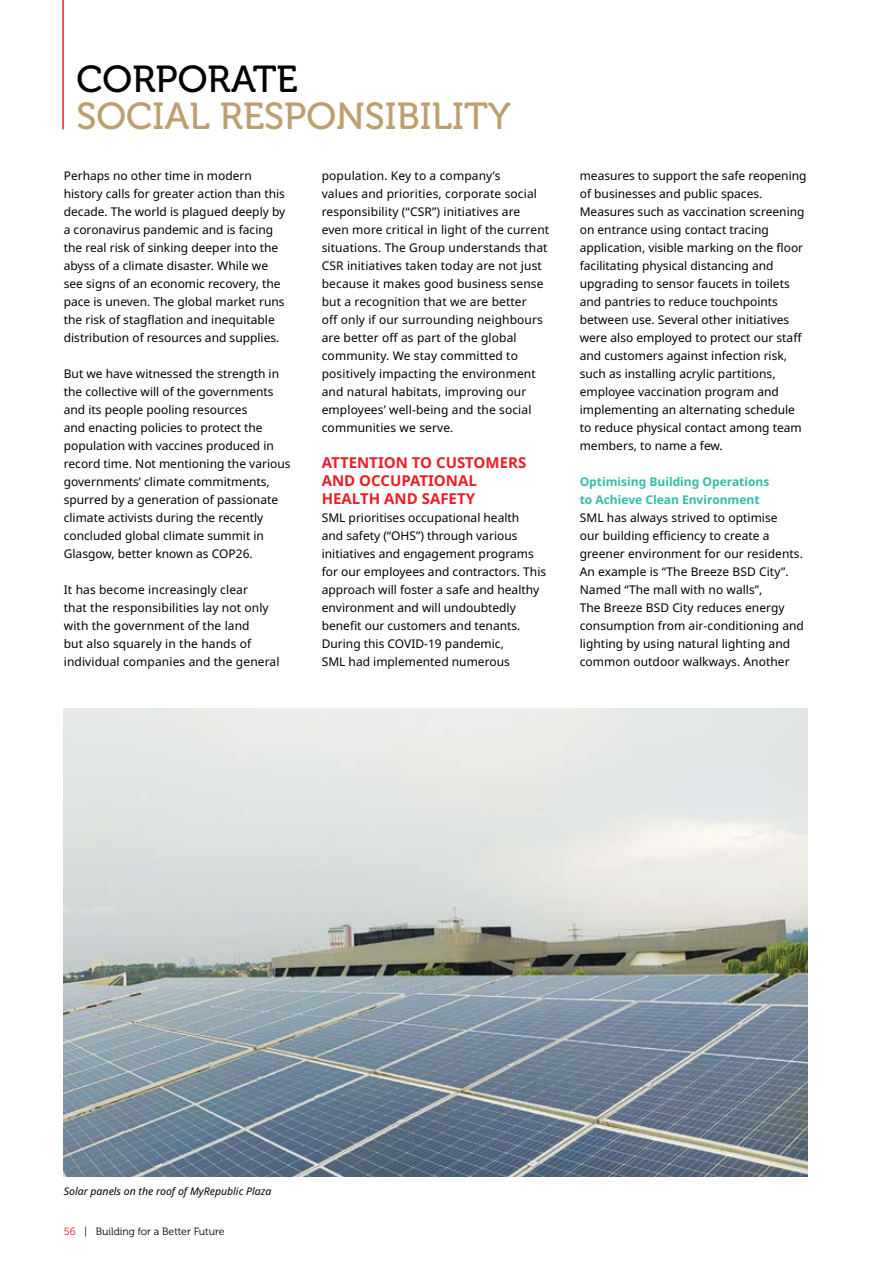
<style>
.page{position:relative;width:893px;height:1263px;background:#fff}
.page>*{position:absolute;margin:0;border:0;box-sizing:border-box;transform-origin:0 0}
.t1{font:37.5px "Museo 500";color:#bc9f6d}
.t2{font:37.5px "Museo 500";color:#000}
.t3{font:700 15px/18px "Noto Sans";color:#ed1d24}
.t4{font:12px/18px "Noto Sans";color:#000}
.t5{font:700 12px/18px "Noto Sans";color:#32bcad}
.t6{font:italic 10.5px "Noto Sans";color:#000}
.t7{font:10.5px "Museo 300";color:#000}
.s1{color:#ed1d24}
</style>
<div class="page">
<img style="left:64px;top:709px;width:744px;height:467px">
<hr style="left:62px;top:0;width:2px;height:129px;background:#ed1d24">
<h1 class="t2" style="left:77px;top:58px;width:223px">CORPORATE</h1>
<h1 class="t1" style="left:77px;top:96px;width:436px">SOCIAL RESPONSIBILITY</h1>
<p class="t4" style="left:64px;top:167px;width:223px">Perhaps no other time in modern history calls for greater action than this decade. The world is plagued deeply by a coronavirus pandemic and is facing the real risk of sinking deeper into the abyss of a climate disaster. While we see signs of an economic recovery, the pace is uneven. The global market runs the risk of stagflation and inequitable distribution of resources and supplies.</p>
<p class="t4" style="left:64px;top:365px;width:228px">But we have witnessed the strength in the collective will of the governments and its people pooling resources<br>and enacting policies to protect the population with vaccines produced in record time. Not mentioning the various governments’ climate commitments, spurred by a generation of passionate climate activists during the recently concluded global climate summit in Glasgow, better known as COP26.</p>
<p class="t4" style="left:64px;top:581px;width:217px">It has become increasingly clear<br>that the responsibilities lay not only with the government of the land<br>but also squarely in the hands of individual companies and the general</p>
<p class="t4" style="left:322px;top:167px;width:229px">population. Key to a company’s<br>values and priorities, corporate social responsibility (“CSR”) initiatives are even more critical in light of the current situations. The Group understands that CSR initiatives taken today are not just because it makes good business sense but a recognition that we are better<br>off only if our surrounding neighbours are better off as part of the global community. We stay committed to positively impacting the environment and natural habitats, improving our employees’ well-being and the social communities we serve.</p>
<p class="t3" style="left:322px;top:454px;width:206px">ATTENTION TO CUSTOMERS<br>AND OCCUPATIONAL<br>HEALTH AND SAFETY</p>
<p class="t4" style="left:322px;top:509px;width:226px">SML prioritises occupational health<br>and safety (“OHS”) through various initiatives and engagement programs for our employees and contractors. This approach will foster a safe and healthy environment and will undoubtedly benefit our customers and tenants.<br>During this COVID-19 pandemic,<br>SML had implemented numerous</p>
<p class="t4" style="left:580px;top:167px;width:228px">measures to support the safe reopening of businesses and public spaces.<br>Measures such as vaccination screening on entrance using contact tracing application, visible marking on the floor facilitating physical distancing and upgrading to sensor faucets in toilets and pantries to reduce touchpoints between use. Several other initiatives were also employed to protect our staff and customers against infection risk, such as installing acrylic partitions, employee vaccination program and implementing an alternating schedule to reduce physical contact among team members, to name a few.</p>
<p class="t5" style="left:580px;top:473px;width:191px">Optimising Building Operations to Achieve Clean Environment</p>
<p class="t4" style="left:580px;top:509px;width:226px">SML has always strived to optimise<br>our building efficiency to create a greener environment for our residents.<br>An example is “The Breeze BSD City”.<br>Named “The mall with no walls”,<br>The Breeze BSD City reduces energy consumption from air-conditioning and lighting by using natural lighting and common outdoor walkways. Another</p>
<p class="t6" style="left:64px;top:1183px;width:209px">Solar panels on the roof of MyRepublic Plaza</p>
<p class="t7" style="left:64px;top:1226px;width:162px"><span class="s1">56</span> | Building for a Better Future</p>
</div>
